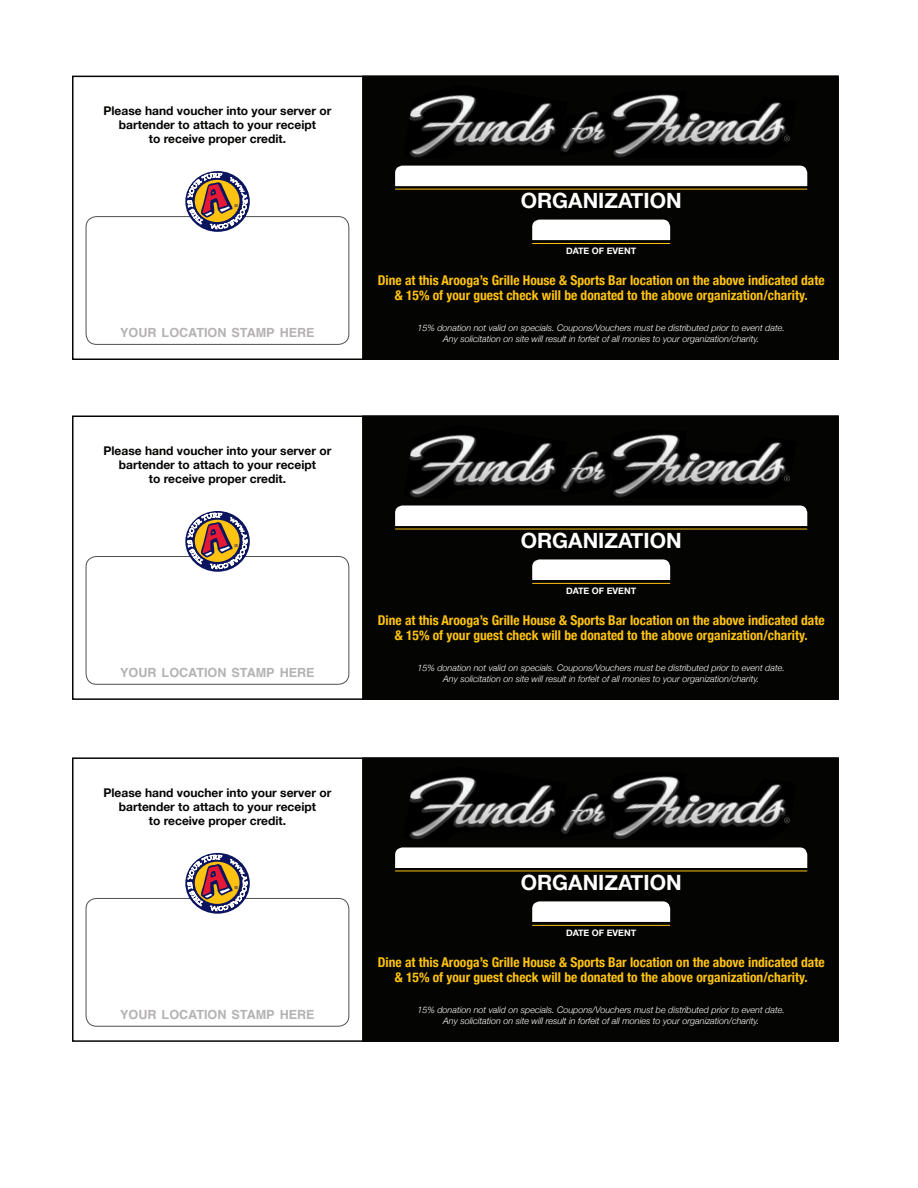
<style>
.page{position:relative;width:918px;height:1188px;background:#fff}
.page>*{position:absolute;margin:0;border:0;box-sizing:border-box;transform-origin:0 0}
.t1{font:700 21px "Helvetica Neue";color:#fff}
.t2{font:700 condensed 13.5px "Helvetica Neue";color:#fec210}
.t3{font:700 12.6px "Helvetica";color:#b5b2b2}
.t4{font:700 12px "Helvetica Neue";color:#040503}
.t5{font:italic 300 9px "Helvetica Neue";color:#fff}
.t6{font:700 9px "Helvetica Neue";color:#fff}
</style>
<div class="page">
<div style="left:362px;top:76px;width:477px;height:284px;background:#040503"></div>
<div style="left:362px;top:416px;width:477px;height:284px;background:#040503"></div>
<div style="left:362px;top:757px;width:477px;height:285px;background:#040503;border:2px solid #040503"></div>
<div style="left:86px;top:216px;width:263px;height:129px;border:1px solid #524f4f;border-radius:10px"></div>
<div style="left:86px;top:556px;width:263px;height:129px;border:1px solid #524f4f;border-radius:10px"></div>
<div style="left:86px;top:898px;width:263px;height:129px;border:1px solid #524f4f;border-radius:10px"></div>
<img style="left:409px;top:95px;width:147px;height:62px">
<img style="left:409px;top:434px;width:147px;height:63px">
<img style="left:409px;top:776px;width:147px;height:63px">
<img style="left:561px;top:111px;width:45px;height:41px">
<img style="left:561px;top:451px;width:45px;height:41px">
<img style="left:561px;top:793px;width:45px;height:41px">
<img style="left:611px;top:94px;width:177px;height:64px">
<img style="left:611px;top:434px;width:177px;height:63px">
<img style="left:611px;top:776px;width:177px;height:63px">
<svg style="left:784px;top:135px;width:6px;height:6px"></svg>
<svg style="left:784px;top:475px;width:6px;height:6px"></svg>
<svg style="left:784px;top:817px;width:6px;height:6px"></svg>
<hr style="left:395px;top:189px;width:412px;height:1px;background:#fec210">
<hr style="left:395px;top:529px;width:412px;height:1px;background:#fec210">
<hr style="left:395px;top:871px;width:412px;height:1px;background:#fec210">
<hr style="left:532px;top:243px;width:138px;height:1px;background:#fec210">
<hr style="left:532px;top:583px;width:138px;height:1px;background:#fec210">
<hr style="left:532px;top:925px;width:138px;height:1px;background:#fec210">
<div style="left:395px;top:166px;width:412px;height:20px;background:#fff"></div>
<div style="left:395px;top:506px;width:412px;height:20px;background:#fff"></div>
<div style="left:395px;top:847px;width:412px;height:21px;background:#fff"></div>
<div style="left:532px;top:220px;width:138px;height:20px;background:#fff"></div>
<div style="left:532px;top:559px;width:138px;height:21px;background:#fff"></div>
<svg style="left:532px;top:901px;width:138px;height:21px;background:#f7f7f7"></svg>
<svg style="left:185px;top:171px;width:65px;height:61px"></svg>
<svg style="left:185px;top:511px;width:65px;height:61px"></svg>
<svg style="left:185px;top:853px;width:65px;height:61px"></svg>
<p class="t4" style="left:104px;top:101px;width:229px">Please hand voucher into your server or</p>
<p class="t4" style="left:119px;top:116px;width:199px">bartender to attach to your receipt</p>
<p class="t4" style="left:149px;top:130px;width:139px">to receive proper credit.</p>
<p class="t3" style="left:120px;top:323px;width:196px">YOUR LOCATION STAMP HERE</p>
<p class="t4" style="left:104px;top:441px;width:229px">Please hand voucher into your server or</p>
<p class="t4" style="left:119px;top:455px;width:199px">bartender to attach to your receipt</p>
<p class="t4" style="left:149px;top:470px;width:139px">to receive proper credit.</p>
<p class="t3" style="left:120px;top:662px;width:196px">YOUR LOCATION STAMP HERE</p>
<p class="t4" style="left:104px;top:783px;width:229px">Please hand voucher into your server or</p>
<p class="t4" style="left:119px;top:797px;width:199px">bartender to attach to your receipt</p>
<p class="t4" style="left:149px;top:812px;width:139px">to receive proper credit.</p>
<p class="t3" style="left:120px;top:1004px;width:196px">YOUR LOCATION STAMP HERE</p>
<p class="t1" style="left:521px;top:184px;width:162px">ORGANIZATION</p>
<p class="t6" style="left:566px;top:244px;width:72px">DATE OF EVENT</p>
<p class="t2" style="left:378px;top:269px;width:448px">Dine at this Arooga’s Grille House &amp; Sports Bar location on the above indicated date</p>
<p class="t2" style="left:395px;top:284px;width:414px">&amp; 15% of your guest check will be donated to the above organization/charity.</p>
<p class="t5" style="left:417px;top:321px;width:369px">15% donation not valid on specials. Coupons/Vouchers must be distributed prior to event date.</p>
<p class="t5" style="left:443px;top:331px;width:318px">Any solicitation on site will result in forfeit of all monies to your organization/charity.</p>
<p class="t1" style="left:521px;top:524px;width:162px">ORGANIZATION</p>
<p class="t6" style="left:566px;top:584px;width:72px">DATE OF EVENT</p>
<p class="t2" style="left:378px;top:609px;width:448px">Dine at this Arooga’s Grille House &amp; Sports Bar location on the above indicated date</p>
<p class="t2" style="left:395px;top:624px;width:414px">&amp; 15% of your guest check will be donated to the above organization/charity.</p>
<p class="t5" style="left:417px;top:661px;width:369px">15% donation not valid on specials. Coupons/Vouchers must be distributed prior to event date.</p>
<p class="t5" style="left:443px;top:671px;width:318px">Any solicitation on site will result in forfeit of all monies to your organization/charity.</p>
<p class="t1" style="left:521px;top:866px;width:162px">ORGANIZATION</p>
<p class="t6" style="left:566px;top:926px;width:72px">DATE OF EVENT</p>
<p class="t2" style="left:378px;top:951px;width:448px">Dine at this Arooga’s Grille House &amp; Sports Bar location on the above indicated date</p>
<p class="t2" style="left:395px;top:966px;width:414px">&amp; 15% of your guest check will be donated to the above organization/charity.</p>
<p class="t5" style="left:417px;top:1003px;width:369px">15% donation not valid on specials. Coupons/Vouchers must be distributed prior to event date.</p>
<p class="t5" style="left:443px;top:1013px;width:318px">Any solicitation on site will result in forfeit of all monies to your organization/charity.</p>
</div>
